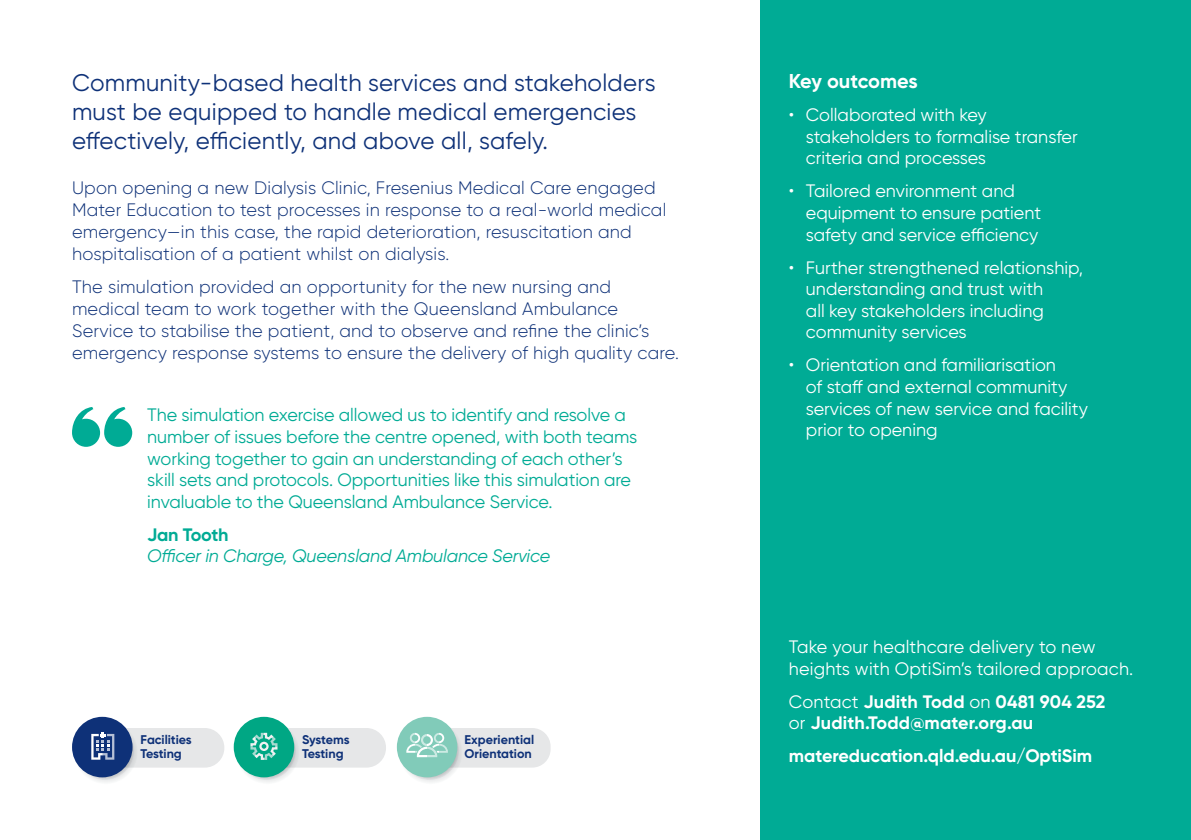
<style>
.page{position:relative;width:1191px;height:840px;background:#fff}
.page>*{position:absolute;margin:0;border:0;box-sizing:border-box;transform-origin:0 0}
.t1{font:24px/28.8px "Gilroy";letter-spacing:.01em;color:#0e3178}
.t2{font:700 20px "Gilroy";letter-spacing:-.01em;color:#fff}
.t3{font:300 18px/22px "Gilroy";letter-spacing:.01em;color:#0e3178}
.t4{font:18px/21.6px "Gilroy";color:#fff}
.t5{font:18px/21.6px "Gilroy";letter-spacing:-.005em;color:#00ab95}
.t6{font:700 18px/21.6px "Gilroy";color:#fff}
.t7{font:italic 18px "Gilroy";letter-spacing:-.01em;color:#00ab95}
.t8{font:700 18px "Gilroy";letter-spacing:-.015em;color:#00ab95}
.t9{font:700 12.6px/14px "Gilroy";color:#0e3178}
.t10{font:700 12.6px/14px "Gilroy";letter-spacing:-.02em;color:#0e3178}
.s1{font-weight:400}
</style>
<div class="page">
<div style="left:760px;top:0;width:431px;height:839px;background:#00ab95"></div>
<svg style="left:72px;top:407px;width:60px;height:39px"></svg>
<svg style="left:73px;top:719px;width:151px;height:63px"></svg>
<svg style="left:235px;top:719px;width:151px;height:63px"></svg>
<svg style="left:398px;top:719px;width:152px;height:63px"></svg>
<h1 class="t1" style="left:72px;top:68px;width:585px">Community-based health services and stakeholders must be equipped to handle medical emergencies effectively, efficiently, and above all, safely.</h1>
<p class="t3" style="left:72px;top:176px;width:596px">Upon opening a new Dialysis Clinic, Fresenius Medical Care engaged Mater Education to test processes in response to a real-world medical emergency—in this case, the rapid deterioration, resuscitation and hospitalisation of a patient whilst on dialysis.</p>
<p class="t3" style="left:72px;top:275px;width:608px">The simulation provided an opportunity for the new nursing and medical team to work together with the Queensland Ambulance Service to stabilise the patient, and to observe and refine the clinic’s emergency response systems to ensure the delivery of high quality care.</p>
<p class="t5" style="left:147px;top:404px;width:492px">The simulation exercise allowed us to identify and resolve a number of issues before the centre opened, with both teams working together to gain an understanding of each other’s skill sets and protocols. Opportunities like this simulation are invaluable to the Queensland Ambulance Service.</p>
<p class="t8" style="left:147px;top:523px;width:83px">Jan Tooth</p>
<p class="t7" style="left:147px;top:545px;width:405px">Officer in Charge, Queensland Ambulance Service</p>
<p class="t9" style="left:140px;top:732px;width:53px">Facilities<br>Testing</p>
<p class="t10" style="left:302px;top:732px;width:49px">Systems<br>Testing</p>
<p class="t9" style="left:464px;top:732px;width:71px">Experiential<br>Orientation</p>
<p class="t2" style="left:789px;top:69px;width:130px">Key outcomes</p>
<p class="t4" style="left:806px;top:104px;width:273px;text-indent:-17px">• Collaborated with key stakeholders to formalise transfer criteria and processes</p>
<p class="t4" style="left:806px;top:180px;width:237px;text-indent:-17px">• Tailored environment and equipment to ensure patient safety and service efficiency</p>
<p class="t4" style="left:806px;top:256px;width:279px;text-indent:-17px">• Further strengthened relationship, understanding and trust with<br>all key stakeholders including community services</p>
<p class="t4" style="left:806px;top:354px;width:284px;text-indent:-17px">• Orientation and familiarisation<br>of staff and external community services of new service and facility prior to opening</p>
<p class="t4" style="left:789px;top:635px;width:346px">Take your healthcare delivery to new heights with OptiSim’s tailored approach.</p>
<p class="t6" style="left:789px;top:690px;width:318px"><span class="s1">Contact</span> Judith Todd <span class="s1">on</span> 0481 904 252 <span class="s1">or</span> Judith.Todd@mater.org.au</p>
<p class="t6" style="left:789px;top:744px;width:305px">matereducation.qld.edu.au/OptiSim</p>
</div>
